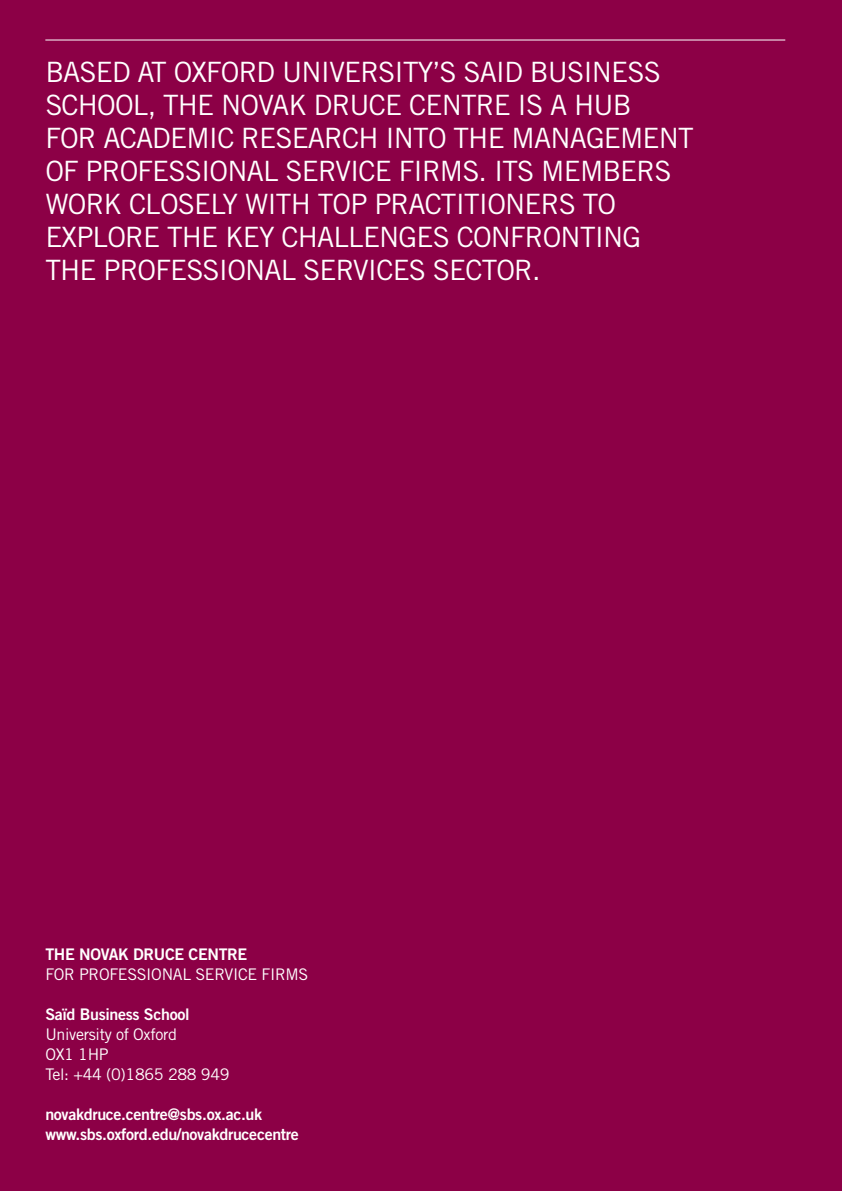
<style>
.page{position:relative;width:842px;height:1191px;background:#8c0046}
.page>*{position:absolute;margin:0;border:0;box-sizing:border-box;transform-origin:0 0}
.t1{font:28px "Trade Gothic";letter-spacing:-.03em;color:#fff}
.t2{font:16px/20px "Trade Gothic Bold Two";letter-spacing:-.02em;color:#fff}
.t3{font:16px/20px "Trade Gothic";letter-spacing:-.02em;color:#fff}
</style>
<div class="page">
<hr style="left:45px;top:40px;width:740px;height:1px;background:#fff">
<p class="t1" style="left:45px;top:55px;width:18px">BASED</p>
<p class="t1" style="left:138px;top:55px;width:86px">AT OXFORD</p>
<p class="t1" style="left:282px;top:55px;width:16px">UNIVERSI</p>
<p class="t1" style="left:403px;top:55px;width:144px">TY’S SAID BUSINESS</p>
<p class="t1" style="left:45px;top:88px;width:51px">SCHOOL</p>
<p class="t1" style="left:148px;top:88px;width:91px">, THE NOVAK</p>
<p class="t1" style="left:314px;top:88px;width:18px">DRU</p>
<p class="t1" style="left:369px;top:88px;width:224px">CE CENTRE IS AHUB</p>
<p class="t1" style="left:45px;top:121px;width:17px">FOR</p>
<p class="t1" style="left:103px;top:121px;width:50px">ACADEMI</p>
<p class="t1" style="left:217px;top:121px;width:42px">C RESEAR</p>
<p class="t1" style="left:342px;top:121px;width:189px">CH INTO THE MANAGEMEN</p>
<p class="t1" style="left:678px;top:121px;width:17px">T</p>
<p class="t1" style="left:45px;top:154px;width:58px">OF PROFESSIONAL</p>
<p class="t1" style="left:285px;top:154px;width:15px">SERVI</p>
<p class="t1" style="left:359px;top:154px;width:57px">CE FIRMS</p>
<p class="t1" style="left:479px;top:154px;width:82px">. ITS MEMBERS</p>
<p class="t1" style="left:45px;top:187px;width:41px">WORK</p>
<p class="t1" style="left:129px;top:187px;width:33px">CLOSELY</p>
<p class="t1" style="left:245px;top:187px;width:251px">WITH TOP PRACTITIONERS</p>
<p class="t1" style="left:583px;top:187px;width:32px">TO</p>
<p class="t1" style="left:45px;top:220px;width:48px">EXPLORE</p>
<p class="t1" style="left:167px;top:220px;width:75px">THE KEY</p>
<p class="t1" style="left:282px;top:220px;width:34px">CHALLENGES</p>
<p class="t1" style="left:457px;top:220px;width:35px">CONFRON</p>
<p class="t1" style="left:580px;top:220px;width:30px">TING</p>
<p class="t1" style="left:45px;top:253px;width:75px">THE PROFESSIONAL</p>
<p class="t1" style="left:303px;top:253px;width:15px">SERVI</p>
<p class="t1" style="left:376px;top:253px;width:166px">CES SECTOR .</p>
<p class="t2" style="left:45px;top:944px;width:204px">The Novak Druce Centre</p>
<p class="t3" style="left:45px;top:964px;width:264px">FOR PROFESSIONAL SERVICE FIRMS</p>
<p class="t2" style="left:45px;top:1004px;width:146px">Saïd Business School</p>
<p class="t3" style="left:45px;top:1024px;width:186px">U NIVERSITY OF OXFORD<br>OX1 1HP<br>TEL: +44 (0)1865 288 949</p>
<p class="t2" style="left:45px;top:1104px;width:255px">novakdruce.centre@sbs.ox.ac.uk www.sbs.oxford.edu/novakdrucecentre</p>
</div>
